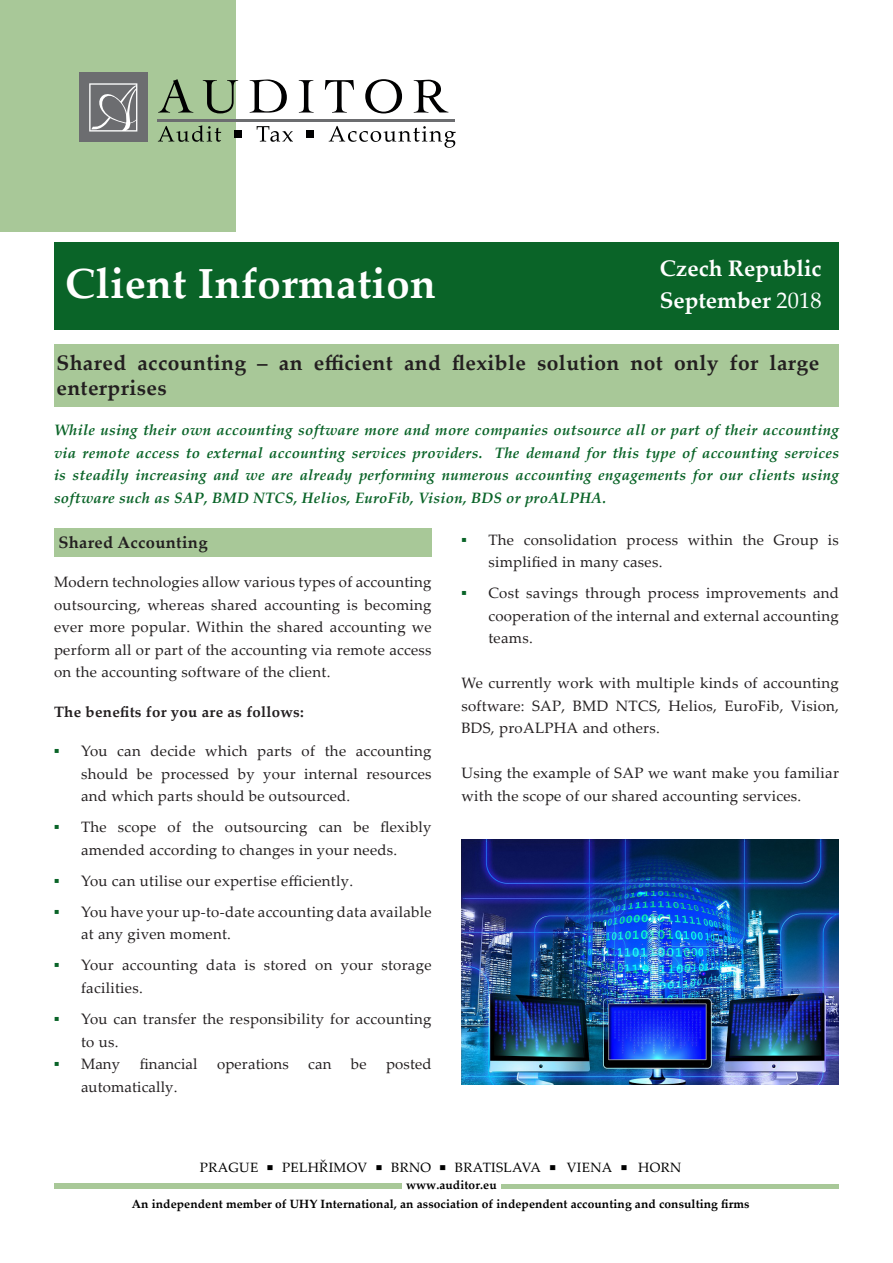
<style>
.page{position:relative;width:893px;height:1263px;background:#fff}
.page>*{position:absolute;margin:0;border:0;box-sizing:border-box;transform-origin:0 0}
.t1{font:700 42px "Palatino Linotype";letter-spacing:.01em;color:#fff}
.t2{font:700 22.5px "Palatino Linotype";color:#fff}
.Perex{font:700 21px/25.5px "Palatino Linotype";letter-spacing:.02em;color:#231f20}
.Perex-2{font:700 16.5px "Palatino Linotype";letter-spacing:.02em;color:#231f20}
.Perex-3{font:15px/22.5px "Palatino Linotype";letter-spacing:.02em;color:#231f20}
.Perex-4{font:italic 700 15px/22.5px "Palatino Linotype";letter-spacing:.02em;color:#0a6428;text-align:justify}
.Perex-5{font:700 15px "Palatino Linotype";letter-spacing:.02em;color:#231f20}
.t3{font:13.5px "Palatino Linotype";letter-spacing:.025em;color:#000}
.t4{font:700 12px "Palatino Linotype";letter-spacing:.01em;color:#000}
.s1{font-weight:400}
.s2{font-weight:700;color:#0a6428}
.s3{font-size:22.5px}
</style>
<div class="page">
<div style="left:54px;top:529px;width:378px;height:28px;background:#a8c898"></div>
<div style="left:54px;top:1184px;width:347px;height:5px;background:#a8c898"></div>
<div style="left:501px;top:1184px;width:338px;height:5px;background:#a8c898"></div>
<div style="left:0;top:0;width:235px;height:232px;background:#a8c898"></div>
<div style="left:79px;top:73px;width:69px;height:69px;background:#6c6d70"></div>
<svg style="left:89px;top:83px;width:48px;height:49px"></svg>
<svg style="left:158px;top:79px;width:35px;height:34px"></svg>
<svg style="left:203px;top:80px;width:35px;height:33px"></svg>
<svg style="left:250px;top:79px;width:37px;height:34px"></svg>
<svg style="left:299px;top:80px;width:15px;height:33px"></svg>
<svg style="left:325px;top:80px;width:29px;height:33px"></svg>
<svg style="left:365px;top:79px;width:37px;height:34px"></svg>
<svg style="left:414px;top:80px;width:34px;height:33px"></svg>
<hr style="left:158px;top:119px;width:297px;height:2px;background:#6c6d70">
<svg style="left:158px;top:125px;width:63px;height:17px"></svg>
<div style="left:234px;top:131px;width:8px;height:7px;background:#000001"></div>
<svg style="left:257px;top:126px;width:36px;height:16px"></svg>
<div style="left:306px;top:131px;width:8px;height:7px;background:#000001"></div>
<svg style="left:329px;top:126px;width:127px;height:22px"></svg>
<div style="left:54px;top:345px;width:785px;height:62px;background:#a8c898"></div>
<img style="left:461px;top:840px;width:377px;height:244px">
<div style="left:54px;top:242px;width:785px;height:87px;background:#0a6428"></div>
<p class="t1" style="left:65px;top:254px;width:372px">Client Information</p>
<p class="t2" style="left:660px;top:252px;width:163px">Czech Republic</p>
<p class="t2" style="left:660px;top:284px;width:163px">September <span class="s1">2018</span></p>
<p class="Perex" style="left:56px;top:349px;width:764px">Shared accounting – an efficient and flexible solution not only for large enterprises</p>
<p class="Perex-4" style="left:54px;top:418px;width:786px">While using their own accounting software more and more companies outsource all or part of their accounting via remote access to external accounting services providers. The demand for this type of accounting services is steadily increasing and we are already performing numerous accounting engagements for our clients using software such as SAP, BMD NTCS, Helios, EuroFib, Vision, BDS or proALPHA.</p>
<p class="Perex-2" style="left:58px;top:531px;width:151px">Shared Accounting</p>
<p class="Perex-3" style="left:54px;top:570px;width:379px;text-align:justify">Modern technologies allow various types of accounting outsourcing, whereas shared accounting is becoming ever more popular. Within the shared accounting we perform all or part of the accounting via remote access on the accounting software of the client.</p>
<p class="Perex-5" style="left:54px;top:701px;width:251px">The benefits for you are as follows:</p>
<p class="Perex-3" style="left:81px;top:739px;width:352px;text-align:justify;text-indent:-27px"><span class="s2">▪</span> You can decide which parts of the accounting should be processed by your internal resources and which parts should be outsourced.</p>
<p class="Perex-3" style="left:54px;top:815px;width:379px;text-align:center"><span class="s2">▪</span> The scope of the outsourcing can be flexibly amended according to changes in your needs.</p>
<p class="Perex-3" style="left:54px;top:869px;width:301px"><span class="s2">▪</span> You can utilise our expertise efficiently.</p>
<p class="Perex-3" style="left:81px;top:900px;width:352px;text-indent:-27px"><span class="s2">▪</span> You have your up-to-date accounting data available at any given moment.</p>
<p class="Perex-3" style="left:81px;top:953px;width:352px;text-indent:-27px"><span class="s2">▪</span> Your accounting data is stored on your storage facilities.</p>
<p class="Perex-3" style="left:81px;top:1007px;width:352px;text-indent:-27px"><span class="s2">▪</span> You can transfer the responsibility for accounting to us.</p>
<p class="Perex-3" style="left:54px;top:1052px;width:68px"><span class="s2">▪</span> Many</p>
<p class="Perex-3" style="left:140px;top:1052px;width:59px">financial</p>
<p class="Perex-3" style="left:217px;top:1052px;width:73px">operations</p>
<p class="Perex-3" style="left:308px;top:1052px;width:25px">can</p>
<p class="Perex-3" style="left:351px;top:1052px;width:17px">be</p>
<p class="Perex-3" style="left:386px;top:1052px;width:47px">posted</p>
<p class="Perex-3" style="left:81px;top:1074px;width:98px">automatically.</p>
<p class="Perex-3" style="left:488px;top:528px;width:352px;text-indent:-27px"><span class="s2">▪</span> The consolidation process within the Group is simplified in many cases.</p>
<p class="Perex-3" style="left:488px;top:581px;width:352px;text-align:justify;text-indent:-27px"><span class="s2">▪</span> Cost savings through process improvements and cooperation of the internal and external accounting teams.</p>
<p class="Perex-3" style="left:461px;top:671px;width:379px;text-align:justify">We currently work with multiple kinds of accounting software: SAP, BMD NTCS, Helios, EuroFib, Vision, BDS, proALPHA and others.</p>
<p class="Perex-3" style="left:461px;top:761px;width:379px">Using the example of SAP we want make you familiar with the scope of our shared accounting services.</p>
<p class="t3" style="left:200px;top:1158px;width:483px">PRAGUE <span class="s3">▪</span> PELHŘIMOV <span class="s3">▪</span> BRNO <span class="s3">▪</span> BRATISLAVA <span class="s3">▪</span> VIENA <span class="s3">▪</span> HORN</p>
<p class="t4" style="left:406px;top:1177px;width:92px">www.auditor.eu</p>
<p class="t4" style="left:132px;top:1196px;width:619px">An independent member of UHY International, an association of independent accounting and consulting firms</p>
</div>
